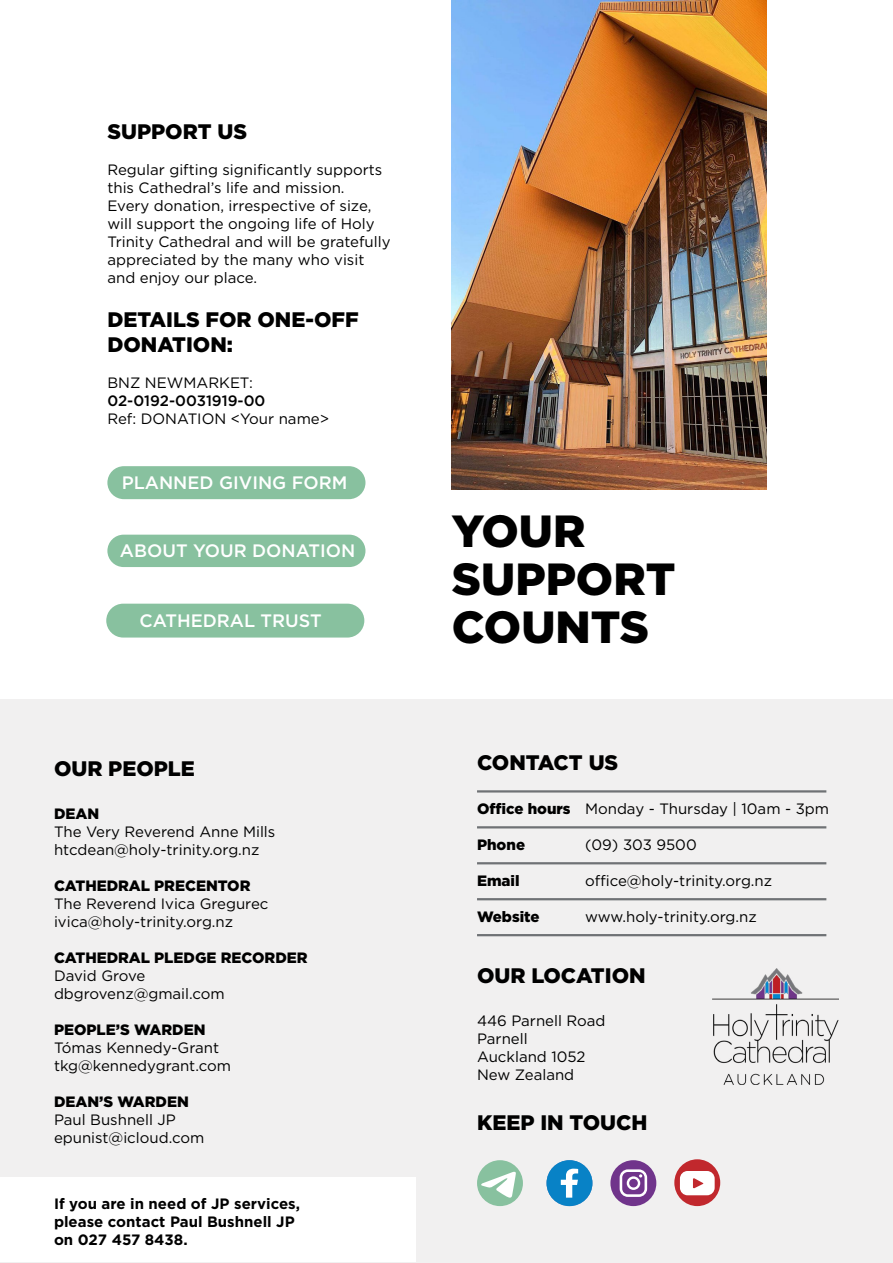
<style>
.page{position:relative;width:893px;height:1263px;background:#fff}
.page>*{position:absolute;margin:0;border:0;box-sizing:border-box;transform-origin:0 0}
.t1{font:900 45px/48px "Gotham";color:#000}
.t2{font:900 21px/25.2px "Gotham";color:#000}
.t3{font:500 18px "Gotham";color:#fff}
.t4{font:15px/18px "Gotham";color:#000}
.t5{font:900 15px "Gotham";color:#000}
.t6{font:700 15px/18px "Gotham";color:#000}
.t7{font:500 15px "Gotham";color:#000}
.s1{font-weight:900}
</style>
<div class="page">
<div style="left:0;top:700px;width:893px;height:563px;background:#f1f0f0"></div>
<img style="left:452px;top:0;width:315px;height:489px">
<div style="left:610px;top:1160px;width:46px;height:46px;background:#70348b;border-radius:50%"></div>
<div style="left:674px;top:1159px;width:46px;height:47px;background:#c1282d;border-radius:50%"></div>
<div style="left:546px;top:1160px;width:46px;height:46px;background:#0882c6;border-radius:50%"></div>
<div style="left:477px;top:1160px;width:46px;height:46px;background:#88c19f;border-radius:50%"></div>
<hr style="left:477px;top:790px;width:349px;height:2px;background:#6f7275">
<hr style="left:477px;top:862px;width:349px;height:2px;background:#6f7275">
<hr style="left:477px;top:898px;width:349px;height:2px;background:#6f7275">
<hr style="left:477px;top:826px;width:349px;height:2px;background:#6f7275">
<hr style="left:477px;top:934px;width:349px;height:2px;background:#6f7275">
<div style="left:107px;top:535px;width:258px;height:32px;background:#88c19f;border-radius:16px"></div>
<div style="left:107px;top:466px;width:258px;height:33px;background:#88c19f;border-radius:16px"></div>
<img style="left:713px;top:968px;width:126px;height:116px">
<svg style="left:561px;top:1168px;width:17px;height:29px"></svg>
<svg style="left:620px;top:1169px;width:27px;height:28px"></svg>
<svg style="left:680px;top:1171px;width:35px;height:24px"></svg>
<svg style="left:480px;top:1171px;width:36px;height:27px"></svg>
<div style="left:0;top:1177px;width:416px;height:85px;background:#fff"></div>
<div style="left:106px;top:604px;width:258px;height:33px;background:#88c19f;border-radius:17px"></div>
<h2 class="t2" style="left:107px;top:119px;width:141px">SUPPORT US</h2>
<p class="t4" style="left:107px;top:161px;width:285px">Regular gifting significantly supports this Cathedral’s life and mission.<br>Every donation, irrespective of size, will support the ongoing life of Holy Trinity Cathedral and will be gratefully appreciated by the many who visit and enjoy our place.</p>
<h2 class="t2" style="left:107px;top:306px;width:253px">DETAILS FOR ONE-OFF<br>DONATION:</h2>
<p class="t4" style="left:107px;top:373px;width:147px">BNZ NEWMARKET:</p>
<p class="t7" style="left:107px;top:391px;width:159px">02-0192-0031919-00</p>
<p class="t4" style="left:107px;top:409px;width:223px">Ref: DONATION &lt;Your name&gt;</p>
<p class="t3" style="left:122px;top:471px;width:227px">PLANNED GIVING FORM</p>
<p class="t3" style="left:120px;top:539px;width:237px">ABOUT YOUR DONATION</p>
<p class="t3" style="left:140px;top:609px;width:184px">CATHEDRAL TRUST</p>
<h2 class="t2" style="left:54px;top:756px;width:142px">OUR PEOPLE</h2>
<p class="t5" style="left:54px;top:803px;width:47px">DEAN</p>
<p class="t4" style="left:54px;top:823px;width:223px">The Very Reverend Anne Mills htcdean@holy-trinity.org.nz</p>
<p class="t5" style="left:54px;top:875px;width:198px">CATHEDRAL PRECENTOR</p>
<p class="t4" style="left:54px;top:895px;width:216px">The Reverend Ivica Gregurec ivica@holy-trinity.org.nz</p>
<p class="t5" style="left:54px;top:947px;width:255px">CATHEDRAL PLEDGE RECORDER</p>
<p class="t4" style="left:54px;top:967px;width:172px">David Grove dbgrovenz@gmail.com</p>
<p class="t5" style="left:54px;top:1019px;width:153px">PEOPLE’S WARDEN</p>
<p class="t4" style="left:54px;top:1039px;width:178px">Tómas Kennedy-Grant tkg@kennedygrant.com</p>
<p class="t5" style="left:54px;top:1091px;width:136px">DEAN’S WARDEN</p>
<p class="t4" style="left:54px;top:1111px;width:152px">Paul Bushnell JP epunist@icloud.com</p>
<p class="t6" style="left:54px;top:1194px;width:248px">If you are in need of JP services, please contact Paul Bushnell JP on 027 457 8438.</p>
<h1 class="t1" style="left:452px;top:507px;width:225px">YOUR<br>SUPPORT<br>COUNTS</h1>
<h2 class="t2" style="left:477px;top:750px;width:143px">CONTACT US</h2>
<p class="t4" style="left:477px;top:799px;width:353px"><span class="s1">Office hours</span> Monday - Thursday | 10am - 3pm</p>
<p class="t5" style="left:477px;top:834px;width:50px">Phone</p>
<p class="t4" style="left:585px;top:835px;width:113px">(09) 303 9500</p>
<p class="t5" style="left:477px;top:870px;width:44px">Email</p>
<p class="t4" style="left:585px;top:871px;width:189px">office@holy-trinity.org.nz</p>
<p class="t5" style="left:477px;top:906px;width:64px">Website</p>
<p class="t4" style="left:585px;top:907px;width:173px">www.holy-trinity.org.nz</p>
<h2 class="t2" style="left:477px;top:962px;width:170px">OUR LOCATION</h2>
<p class="t4" style="left:477px;top:1011px;width:130px">446 Parnell Road<br>Parnell<br>Auckland 1052<br>New Zealand</p>
<h2 class="t2" style="left:477px;top:1110px;width:172px">KEEP IN TOUCH</h2>
</div>
